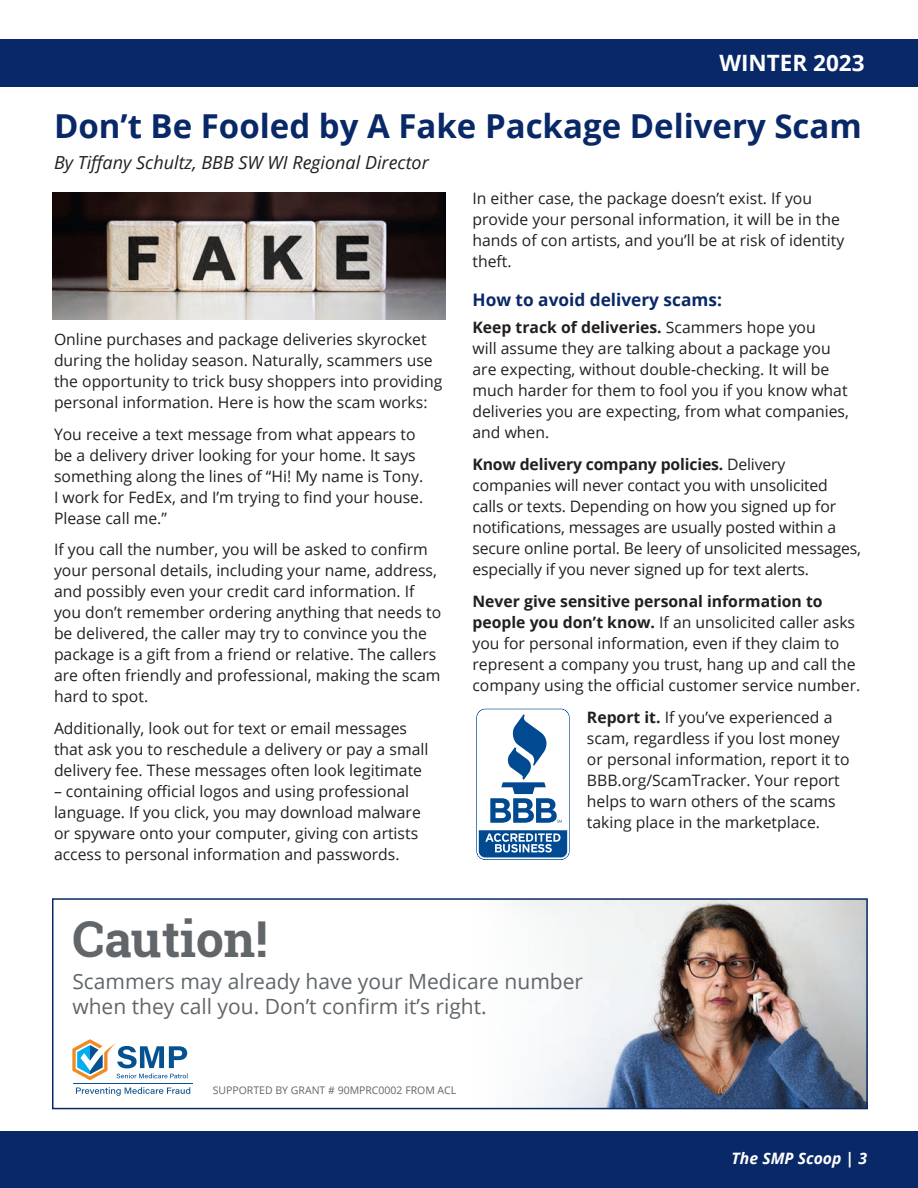
<style>
.page{position:relative;width:918px;height:1188px;background:#fff}
.page>*{position:absolute;margin:0;border:0;box-sizing:border-box;transform-origin:0 0}
.t1{font:700 49.5px "Roboto Slab";color:#61666a}
.t2{font:700 33px "Open Sans";color:#092868}
.t3{font:700 22.5px "Open Sans";color:#fff}
.t4{font:21px/25.2px "Open Sans";color:#61666a}
.t5{font:italic 18px "Open Sans";color:#231f20}
.t6{font:700 17.25px "Open Sans";color:#092868}
.t7{font:15.75px/21px "Open Sans";color:#231f20}
.t8{font:italic 700 15.75px "Open Sans";color:#fff}
.t9{font:10.5px "Open Sans";color:#61666a}
.s1{font-weight:700}
</style>
<div class="page">
<div style="left:0;top:39px;width:918px;height:47px;background:#092868"></div>
<div style="left:0;top:1132px;width:918px;height:56px;background:#092868"></div>
<img style="left:53px;top:192px;width:392px;height:127px">
<svg style="left:476px;top:709px;width:94px;height:151px"></svg>
<img style="left:521px;top:901px;width:344px;height:205px">
<div style="left:52px;top:898px;width:816px;height:211px;border:2px solid #092868"></div>
<svg style="left:76px;top:1087px;width:114px;height:9px"></svg>
<hr style="left:73px;top:1083px;width:120px;height:1px;background:#065190">
<svg style="left:72px;top:1039px;width:116px;height:41px"></svg>
<h3 class="t3" style="left:719px;top:47px;width:147px">WINTER 2023</h3>
<h2 class="t2" style="left:54px;top:103px;width:809px">Don’t Be Fooled by A Fake Package Delivery Scam</h2>
<p class="t5" style="left:54px;top:150px;width:376px">By Tiffany Schultz, BBB SW WI Regional Director</p>
<p class="t7" style="left:54px;top:328px;width:390px">Online purchases and package deliveries skyrocket during the holiday season. Naturally, scammers use the opportunity to trick busy shoppers into providing personal information. Here is how the scam works:</p>
<p class="t7" style="left:54px;top:423px;width:371px">You receive a text message from what appears to be a delivery driver looking for your home. It says something along the lines of “Hi! My name is Tony.<br>I work for FedEx, and I’m trying to find your house.<br>Please call me.”</p>
<p class="t7" style="left:54px;top:539px;width:389px">If you call the number, you will be asked to confirm your personal details, including your name, address, and possibly even your credit card information. If you don’t remember ordering anything that needs to be delivered, the caller may try to convince you the package is a gift from a friend or relative. The callers are often friendly and professional, making the scam hard to spot.</p>
<p class="t7" style="left:54px;top:718px;width:376px">Additionally, look out for text or email messages that ask you to reschedule a delivery or pay a small delivery fee. These messages often look legitimate</p>
<p class="t7" style="left:54px;top:781px;width:368px">– containing official logos and using professional language. If you click, you may download malware or spyware onto your computer, giving con artists access to personal information and passwords.</p>
<p class="t7" style="left:472px;top:188px;width:373px">In either case, the package doesn’t exist. If you provide your personal information, it will be in the hands of con artists, and you’ll be at risk of identity theft.</p>
<p class="t6" style="left:472px;top:287px;width:251px">How to avoid delivery scams:</p>
<p class="t7" style="left:472px;top:317px;width:378px"><span class="s1">Keep track of deliveries.</span> Scammers hope you<br>will assume they are talking about a package you are expecting, without double-checking. It will be much harder for them to fool you if you know what deliveries you are expecting, from what companies, and when.</p>
<p class="t7" style="left:472px;top:453px;width:390px"><span class="s1">Know delivery company policies.</span> Delivery companies will never contact you with unsolicited calls or texts. Depending on how you signed up for notifications, messages are usually posted within a secure online portal. Be leery of unsolicited messages, especially if you never signed up for text alerts.</p>
<p class="t7" style="left:472px;top:590px;width:389px"><span class="s1">Never give sensitive personal information to people you don’t know.</span> If an unsolicited caller asks you for personal information, even if they claim to represent a company you trust, hang up and call the company using the official customer service number.</p>
<p class="t7" style="left:587px;top:706px;width:264px"><span class="s1">Report it.</span> If you’ve experienced a scam, regardless if you lost money or personal information, report it to BBB.org/ScamTracker. Your report helps to warn others of the scams taking place in the marketplace.</p>
<h1 class="t1" style="left:72px;top:905px;width:197px">Caution!</h1>
<h3 class="t4" style="left:72px;top:968px;width:512px">Scammers may already have your Medicare number when they call you. Don’t confirm it’s right.</h3>
<p class="t9" style="left:213px;top:1083px;width:245px">SUPPORTED BY GRANT # 90MPRC0002 FROM ACL</p>
<p class="t8" style="left:732px;top:1147px;width:137px">The SMP Scoop | 3</p>
</div>
